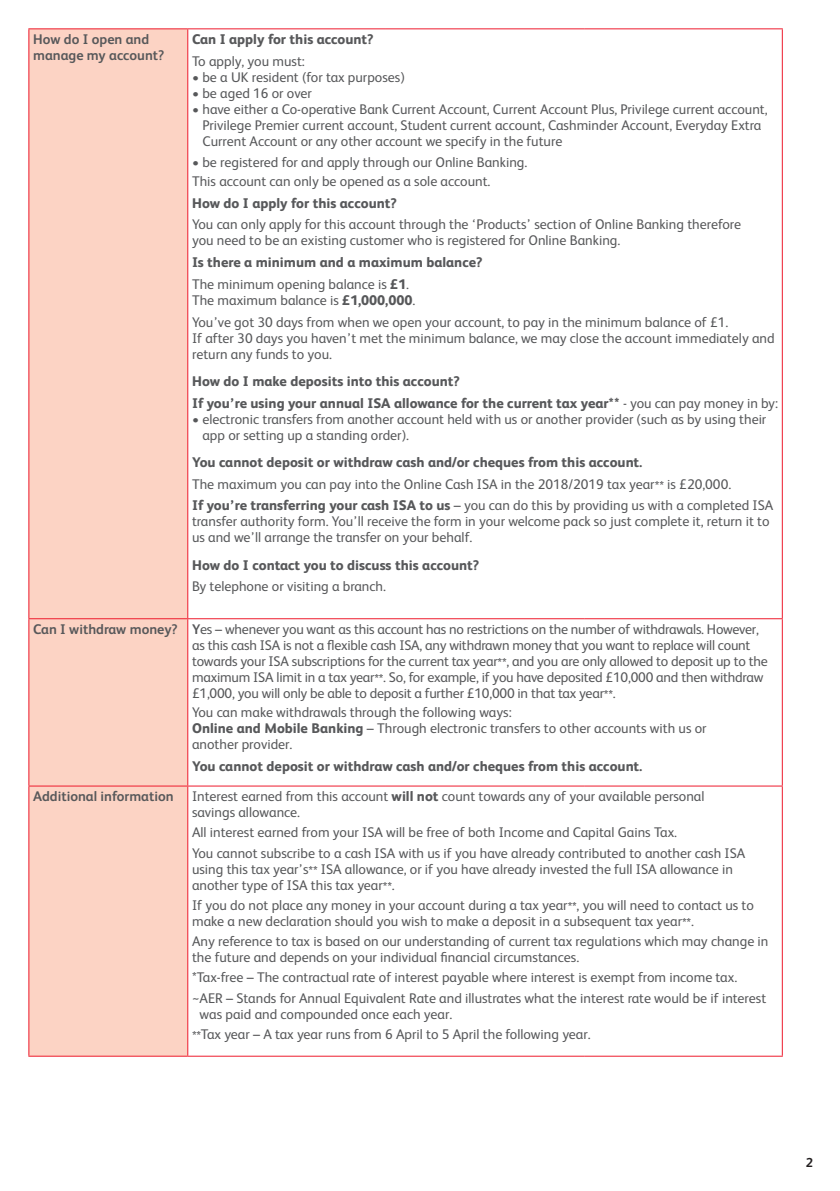
<style>
.page{position:relative;width:840px;height:1191px;background:#fff}
.page>*{position:absolute;margin:0;border:0;box-sizing:border-box;transform-origin:0 0}
.Table_Body{font:14px/16px "Coop Bank";color:#57585a}
.Table_Bold{font:800 14px "Coop Bank";color:#57585a}
.Table_Body-2{font:800 14px "Coop Bank";color:#57585a}
.Table_Bold-2{font:700 14px/16px "Coop Bank";color:#57585a}
.t1{font:700 13px "Coop Bank";color:#231f20}
.s1{font-weight:800}
.s2{font-weight:400}
.s3{font-weight:700}
</style>
<div class="page">
<div style="left:29px;top:29px;width:158px;height:1026px;background:#fcd3c4"></div>
<hr style="left:781px;top:29px;width:1px;height:589px;background:#ee1b2d">
<hr style="left:28px;top:618px;width:160px;height:1px;background:#ee1b2d">
<hr style="left:781px;top:619px;width:1px;height:166px;background:#ee1b2d">
<hr style="left:28px;top:785px;width:160px;height:1px;background:#ee1b2d">
<hr style="left:781px;top:786px;width:1px;height:269px;background:#ee1b2d">
<hr style="left:28px;top:29px;width:1px;height:589px;background:#ee1b2d">
<hr style="left:28px;top:619px;width:1px;height:166px;background:#ee1b2d">
<hr style="left:28px;top:786px;width:1px;height:269px;background:#ee1b2d">
<hr style="left:28px;top:1055px;width:160px;height:1px;background:#ee1b2d">
<hr style="left:188px;top:28px;width:198px;height:1px;background:#ee1b2d">
<hr style="left:187px;top:29px;width:1px;height:589px;background:#ee1b2d">
<hr style="left:386px;top:28px;width:197px;height:1px;background:#ee1b2d">
<hr style="left:583px;top:28px;width:199px;height:1px;background:#ee1b2d">
<hr style="left:188px;top:618px;width:198px;height:1px;background:#ee1b2d">
<hr style="left:187px;top:619px;width:1px;height:166px;background:#ee1b2d">
<hr style="left:386px;top:618px;width:197px;height:1px;background:#ee1b2d">
<hr style="left:583px;top:618px;width:199px;height:1px;background:#ee1b2d">
<hr style="left:188px;top:785px;width:198px;height:1px;background:#ee1b2d">
<hr style="left:187px;top:786px;width:1px;height:269px;background:#ee1b2d">
<hr style="left:386px;top:785px;width:197px;height:1px;background:#ee1b2d">
<hr style="left:583px;top:785px;width:199px;height:1px;background:#ee1b2d">
<hr style="left:188px;top:1055px;width:198px;height:1px;background:#ee1b2d">
<hr style="left:386px;top:1055px;width:197px;height:1px;background:#ee1b2d">
<hr style="left:583px;top:1055px;width:199px;height:1px;background:#ee1b2d">
<hr style="left:28px;top:28px;width:160px;height:1px;background:#ee1b2d">
<p class="Table_Bold-2" style="left:33px;top:31px;width:133px">How do I open and manage my account?</p>
<p class="Table_Bold" style="left:192px;top:29px;width:183px">Can I apply for this account?</p>
<p class="Table_Body" style="left:192px;top:52px;width:114px">To apply, you must:</p>
<p class="Table_Body" style="left:192px;top:68px;width:214px">• be a UK resident (for tax purposes)</p>
<p class="Table_Body" style="left:192px;top:84px;width:121px">• be aged 16 or over</p>
<p class="Table_Body" style="left:202px;top:100px;width:566px;text-indent:-10px">• have either a Co-operative Bank Current Account, Current Account Plus, Privilege current account,<br>Privilege Premier current account, Student current account, Cashminder Account, Everyday Extra<br>Current Account or any other account we specify in the future</p>
<p class="Table_Body" style="left:192px;top:154px;width:336px">• be registered for and apply through our Online Banking.</p>
<p class="Table_Body" style="left:192px;top:173px;width:300px">This account can only be opened as a sole account.</p>
<p class="Table_Bold" style="left:192px;top:193px;width:206px">How do I apply for this account?</p>
<p class="Table_Body" style="left:192px;top:216px;width:550px">You can only apply for this account through the ‘Products’ section of Online Banking therefore you need to be an existing customer who is registered for Online Banking.</p>
<p class="Table_Bold" style="left:192px;top:252px;width:292px">Is there a minimum and a maximum balance?</p>
<p class="Table_Body" style="left:192px;top:275px;width:225px">The minimum opening balance is <span class="s1">£1</span>.<br>The maximum balance is <span class="s1">£1,000,000</span>.</p>
<p class="Table_Body" style="left:192px;top:313px;width:584px">You’ve got 30 days from when we open your account, to pay in the minimum balance of £1.<br>If after 30 days you haven’t met the minimum balance, we may close the account immediately and return any funds to you.</p>
<p class="Table_Bold" style="left:192px;top:371px;width:269px">How do I make deposits into this account?</p>
<p class="Table_Body-2" style="left:192px;top:392px;width:587px">If you’re using your annual ISA allowance for the current tax year** <span class="s2">- you can pay money in by:</span></p>
<p class="Table_Body" style="left:202px;top:410px;width:565px;text-indent:-10px">• electronic transfers from another account held with us or another provider (such as by using their app or setting up a standing order).</p>
<p class="Table_Body-2" style="left:192px;top:452px;width:451px">You cannot deposit or withdraw cash and/or cheques from this account.</p>
<p class="Table_Body" style="left:192px;top:475px;width:540px">The maximum you can pay into the Online Cash ISA in the 2018/2019 tax year** is £20,000.</p>
<p class="Table_Body" style="left:192px;top:497px;width:582px"><span class="s1">If you’re transferring your cash ISA to us</span> – you can do this by providing us with a completed ISA transfer authority form. You’ll receive the form in your welcome pack so just complete it, return it to us and we’ll arrange the transfer on your behalf.</p>
<p class="Table_Bold" style="left:192px;top:554px;width:288px">How do I contact you to discuss this account?</p>
<p class="Table_Body" style="left:192px;top:578px;width:195px">By telephone or visiting a branch.</p>
<p class="Table_Bold-2" style="left:33px;top:620px;width:146px">Can I withdraw money?</p>
<p class="Table_Body" style="left:192px;top:620px;width:577px"><span class="s3">Y</span>es – whenever you want as this account has no restrictions on the number of withdrawals. However, as this cash ISA is not a flexible cash ISA, any withdrawn money that you want to replace will count towards your ISA subscriptions for the current tax year**, and you are only allowed to deposit up to the maximum ISA limit in a tax year**. So, for example, if you have deposited £10,000 and then withdraw £1,000, you will only be able to deposit a further £10,000 in that tax year**.</p>
<p class="Table_Body" style="left:192px;top:703px;width:516px">You can make withdrawals through the following ways:<br><span class="s1">Online and Mobile Banking</span> – Through electronic transfers to other accounts with us or another provider.</p>
<p class="Table_Bold" style="left:192px;top:755px;width:451px">You cannot deposit or withdraw cash and/or cheques from this account.</p>
<p class="Table_Bold-2" style="left:33px;top:787px;width:142px">Additional information</p>
<p class="Table_Body" style="left:192px;top:787px;width:513px">Interest earned from this account <span class="s1">will not</span> count towards any of your available personal savings allowance.</p>
<p class="Table_Body" style="left:192px;top:824px;width:486px">All interest earned from your ISA will be free of both Income and Capital Gains Tax.</p>
<p class="Table_Body" style="left:192px;top:844px;width:554px">You cannot subscribe to a cash ISA with us if you have already contributed to another cash ISA using this tax year’s** ISA allowance, or if you have already invested the full ISA allowance in another type of ISA this tax year**.</p>
<p class="Table_Body" style="left:192px;top:896px;width:563px">If you do not place any money in your account during a tax year**, you will need to contact us to make a new declaration should you wish to make a deposit in a subsequent tax year**.</p>
<p class="Table_Body" style="left:192px;top:932px;width:577px">Any reference to tax is based on our understanding of current tax regulations which may change in the future and depends on your individual financial circumstances.</p>
<p class="Table_Body" style="left:192px;top:969px;width:546px">*Tax-free – The contractual rate of interest payable where interest is exempt from income tax.</p>
<p class="Table_Body" style="left:199px;top:989px;width:568px;text-indent:-8px">~AER – Stands for Annual Equivalent Rate and illustrates what the interest rate would be if interest was paid and compounded once each year.</p>
<p class="Table_Body" style="left:192px;top:1025px;width:400px">**Tax year – A tax year runs from 6 April to 5 April the following year.</p>
<p class="t1" style="left:805px;top:1153px;width:9px">2</p>
</div>
